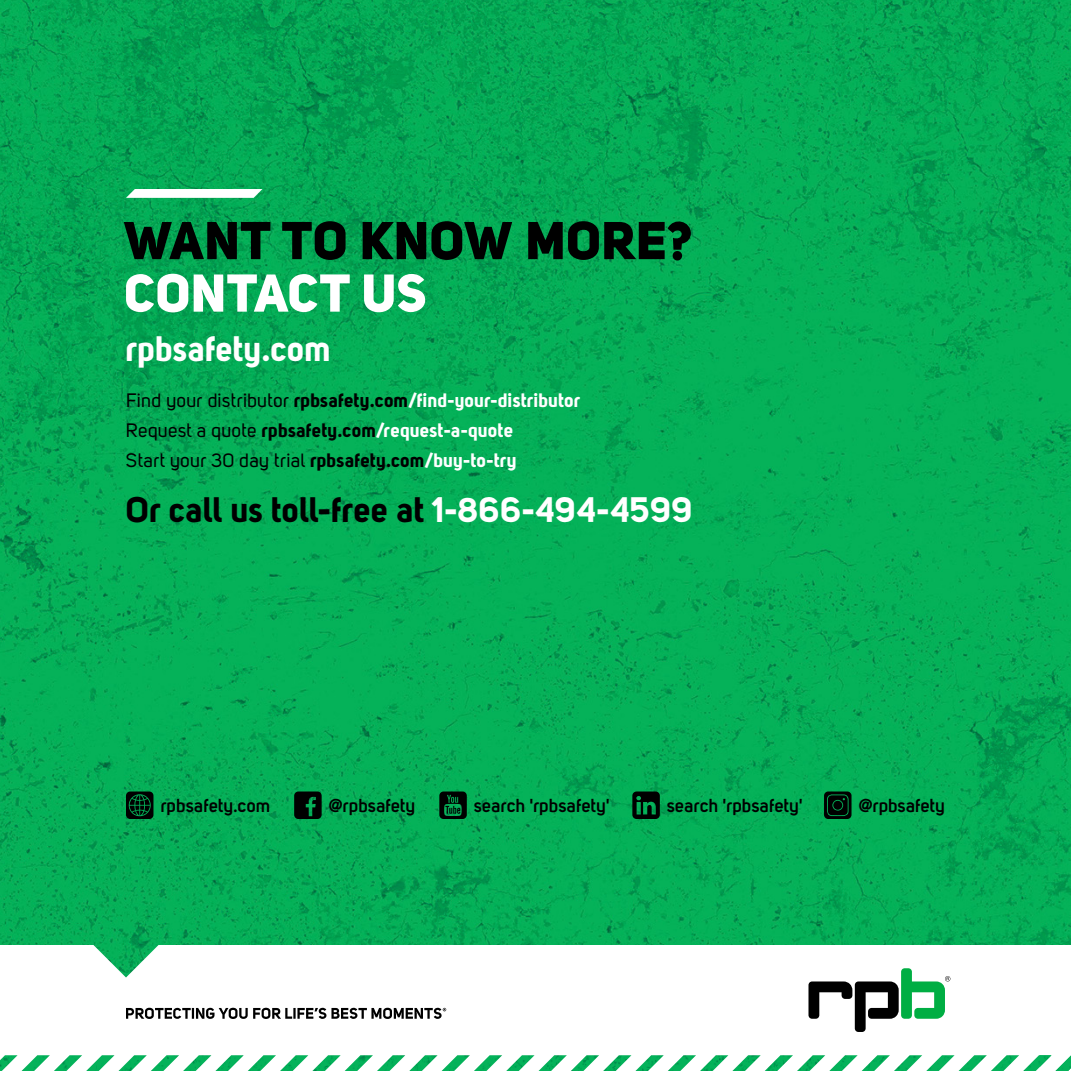
<style>
.page{position:relative;width:1071px;height:1071px;background:#fff}
.page>*{position:absolute;margin:0;border:0;box-sizing:border-box;transform-origin:0 0}
.t1{font:52.5px "Uni Sans Heavy";color:#000}
.t2{font:52.5px "Uni Sans Heavy";letter-spacing:.005em;color:#fff}
.t3{font:35px "Uni Sans Bold";letter-spacing:.01em;color:#000}
.t4{font:35px "Uni Sans Bold";letter-spacing:.005em;color:#fff}
.t5{font:19.25px/29.8px "Uni Sans Bold";letter-spacing:.01em;color:#fff}
.t6{font:19.25px "Uni Sans Regular";letter-spacing:.01em;color:#000}
.t7{font:700 18.55px "Uni Sans Semi";letter-spacing:.01em;color:#000}
.s1{font-family:"Uni Sans Regular";color:#000}
.s2{color:#000}
.s3{font-family:"Uni Sans Bold"}
.s4{font-family:"Uni Sans Bold";color:#fff}
.s5{color:#fff}
</style>
<div class="page">
<img style="left:0;top:0;width:1071px;height:978px">
<svg style="left:126px;top:1007px;width:320px;height:12px"></svg>
<svg style="left:126px;top:189px;width:136px;height:9px"></svg>
<img style="left:0;top:1055px;width:1071px;height:16px">
<svg style="left:126px;top:792px;width:27px;height:27px"></svg>
<svg style="left:294px;top:792px;width:28px;height:27px"></svg>
<svg style="left:439px;top:792px;width:28px;height:27px"></svg>
<svg style="left:632px;top:792px;width:28px;height:27px"></svg>
<svg style="left:824px;top:792px;width:28px;height:27px"></svg>
<svg style="left:808px;top:968px;width:142px;height:64px"></svg>
<h1 class="t1" style="left:126px;top:209px;width:569px">WANT TO KNOW MORE?</h1>
<h1 class="t2" style="left:126px;top:262px;width:303px">CONTACT US</h1>
<h2 class="t4" style="left:126px;top:327px;width:207px">rpbsafety.com</h2>
<p class="t5" style="left:126px;top:385px;width:456px"><span class="s1">Find your distributor</span> <span class="s2">rpbsafety.com</span>/find-your-distributor<br><span class="s1">Request a quote</span> <span class="s2">rpbsafety.com</span>/request-a-quote</p>
<p class="t6" style="left:126px;top:449px;width:392px">Start your 30 day trial <span class="s3">rpbsafety.com</span><span class="s4">/buy-to-try</span></p>
<h2 class="t3" style="left:126px;top:488px;width:569px">Or call us toll-free at <span class="s5">1-866-494-4599</span></h2>
<p class="t7" style="left:161px;top:795px;width:112px">rpbsafety.com</p>
<p class="t7" style="left:329px;top:795px;width:88px">@rpbsafety</p>
<p class="t7" style="left:474px;top:795px;width:137px">search 'rpbsafety'</p>
<p class="t7" style="left:667px;top:795px;width:137px">search 'rpbsafety'</p>
<p class="t7" style="left:859px;top:795px;width:88px">@rpbsafety</p>
</div>
